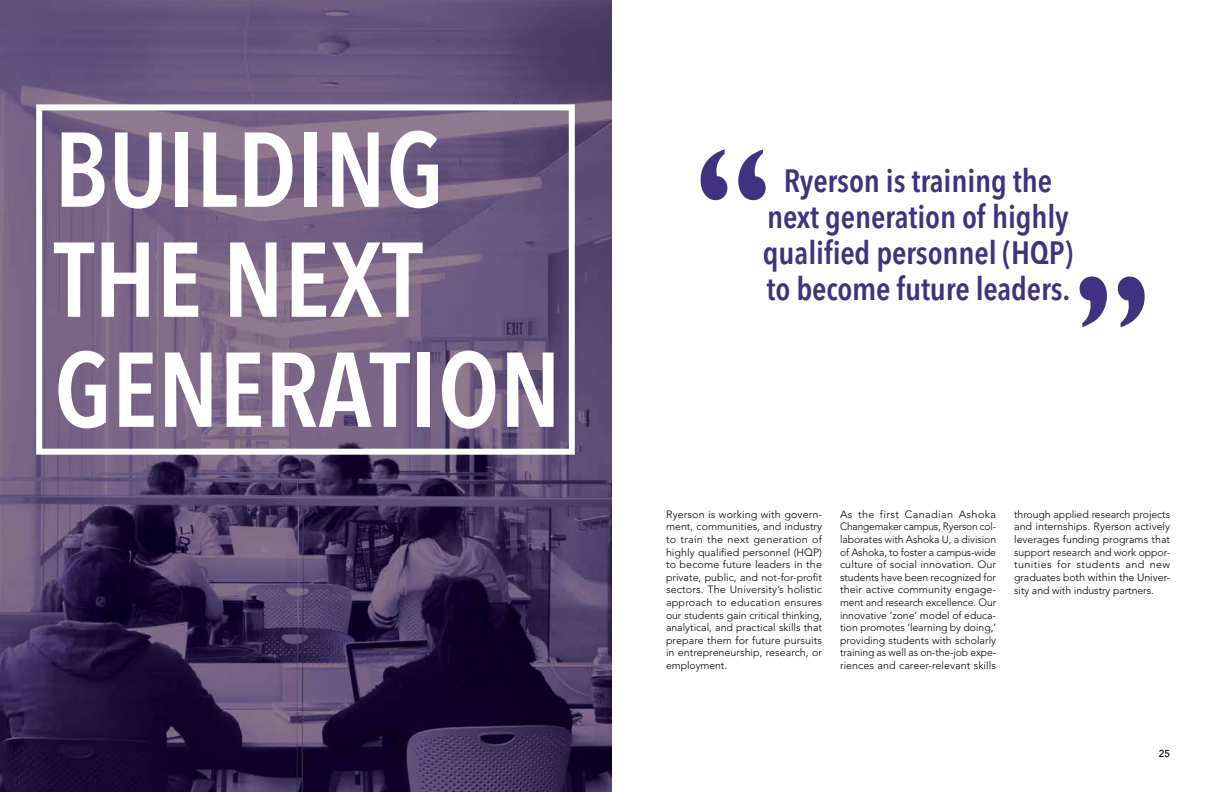
<style>
.page{position:relative;width:1224px;height:792px;background:#fff}
.page>*{position:absolute;margin:0;border:0;box-sizing:border-box;transform-origin:0 0}
.t1{font:600 condensed 105px/110px "Avenir Next LT Pro";color:#fff}
.t2{font:600 condensed 32px/36px "Avenir Next LT Pro";letter-spacing:-.005em;color:#403280;text-align:center}
.t3{font:300 10.5px/12.6px "Avenir LT Std";letter-spacing:-.005em;color:#000;text-align:justify}
.t4{font:500 10px "Avenir LT Std";color:#000}
.s1{font-size:11px}
.s2{font-size:10.8px}
</style>
<div class="page">
<img style="left:0;top:0;width:612px;height:792px">
<div style="left:36px;top:104px;width:539px;height:351px;border:6px solid #fff"></div>
<svg style="left:701px;top:149px;width:26px;height:51px"></svg>
<svg style="left:738px;top:149px;width:28px;height:51px"></svg>
<svg style="left:1118px;top:276px;width:27px;height:51px"></svg>
<svg style="left:1080px;top:276px;width:27px;height:51px"></svg>
<h1 class="t1" style="left:54px;top:114px;width:509px">Building the Next<br>Generation</h1>
<h2 class="t2" style="left:763px;top:163px;width:312px">Ryerson is training the next generation of highly qualified personnel (HQP) to become future leaders.</h2>
<p class="t3" style="left:666px;top:508px;width:158px">Ryerson is working with govern&shy;ment, communities, and industry to train the next generation of highly qualified personnel (HQP) to become future leaders in the private, public, and not-for-profit sectors. The University’s holistic approach to education ensures our students gain critical thinking, analytical, and practical skills that prepare them for future pursuits in entrepreneurship, research, or employment.</p>
<p class="t3" style="left:840px;top:508px;width:158px">As the first Canadian Ashoka Changemaker campus, Ryerson col&shy;laborates with Ashoka U, a division of Ashoka, to foster a campus-wide culture of social innovation. Our students have been recognized for their active community engage&shy;ment and research excellence. Our innovative ‘zone’ model of educa&shy;tion promotes ‘learning by doing,’ providing students with scholarly training as well as on-the-job expe&shy;riences and career-relevant skills</p>
<p class="t3" style="left:1014px;top:508px;width:158px">through applied research projects and internships. Ryerson actively leverages funding programs that support research and work oppor&shy;tunities for students and new graduates bo<span class="s1">th within t</span><span class="s2">he Univer&shy;</span>sity and with industry partners.</p>
<p class="t4" style="left:1159px;top:747px;width:13px">25</p>
</div>
